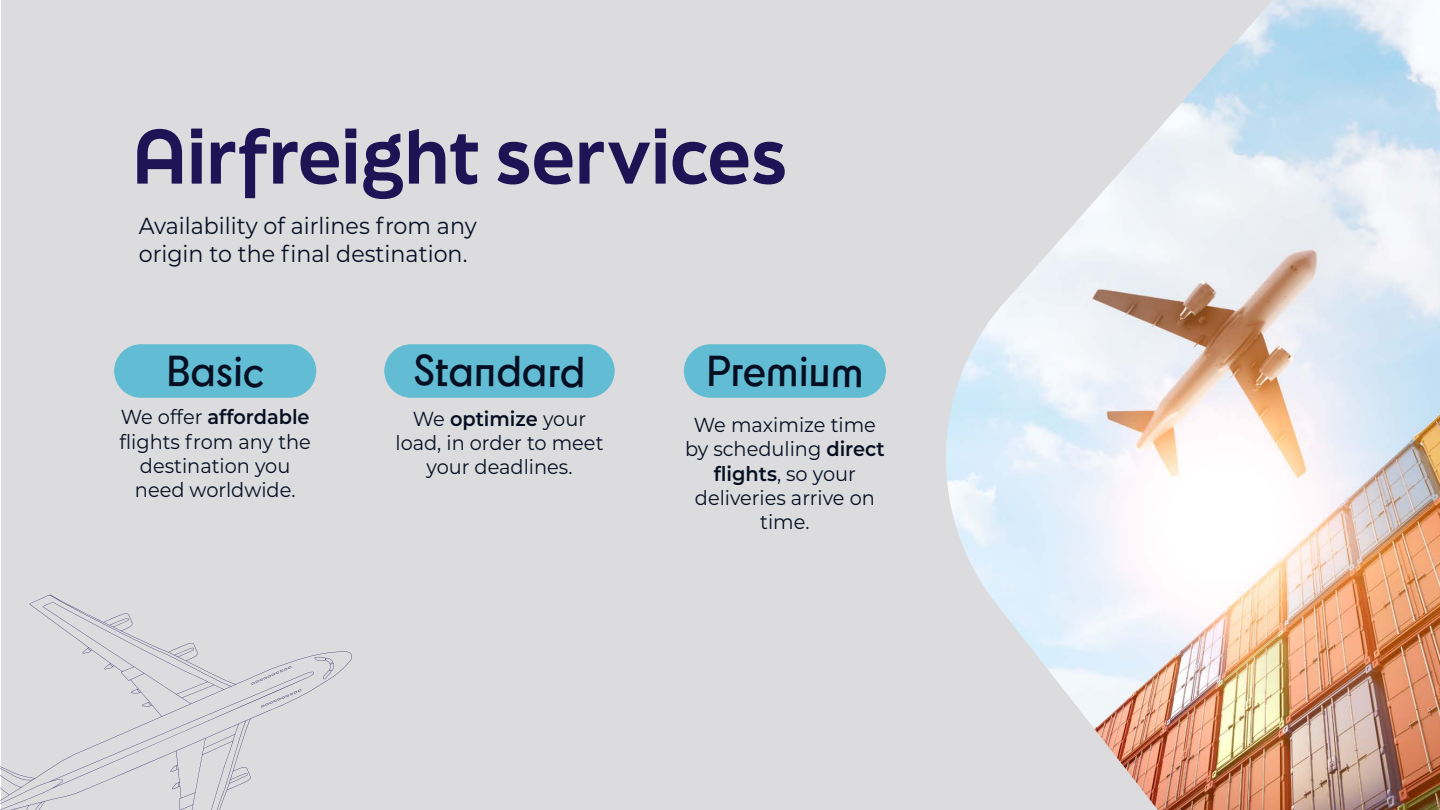
<style>
.page{position:relative;width:1440px;height:810px;background:#fff}
.page>*{position:absolute;margin:0;border:0;box-sizing:border-box;transform-origin:0 0}
.t1{font:800 72.82px "Final Six";color:#1e1455;scale:.96 1}
.t2{font:600 40.5px "Cy";letter-spacing:-.01em;color:#060f22;scale:.96 1}
.t3{font:23.25px/27.9px "Montserrat";color:#060f22;scale:.96 1}
.t4{font:20.25px/24.3px "Montserrat";color:#060f22;text-align:center;scale:.96 1}
.s1{font-weight:600}
</style>
<div class="page">
<div style="left:1px;top:0;width:1438px;height:810px;background:#dcdcde"></div>
<img style="left:946px;top:0;width:494px;height:810px">
<svg style="left:0;top:595px;width:352px;height:215px"></svg>
<div style="left:114px;top:344px;width:202px;height:54px;background:#62bcd3;border-radius:27px"></div>
<div style="left:384px;top:344px;width:231px;height:54px;background:#62bcd3;border-radius:27px"></div>
<div style="left:684px;top:344px;width:202px;height:54px;background:#62bcd3;border-radius:27px"></div>
<h1 class="t1" style="left:132px;top:103px;width:684px">Airfreight services</h1>
<p class="t3" style="left:139px;top:211px;width:354px">Availability of airlines from any origin to the final destination.</p>
<h2 class="t2" style="left:166px;top:341px;width:104px">Basic</h2>
<h2 class="t2" style="left:413px;top:341px;width:181px">Standard</h2>
<h2 class="t2" style="left:706px;top:341px;width:166px">Premium</h2>
<p class="t4" style="left:119px;top:404px;width:201px">We offer <span class="s1">affordable </span>flights from any the destination you need worldwide.</p>
<p class="t4" style="left:395px;top:406px;width:218px">We <span class="s1">optimize</span> your load, in order to meet your deadlines.</p>
<p class="t4" style="left:685px;top:412px;width:210px">We maximize time by scheduling <span class="s1">direct flights</span>, so your deliveries arrive on time.</p>
</div>
